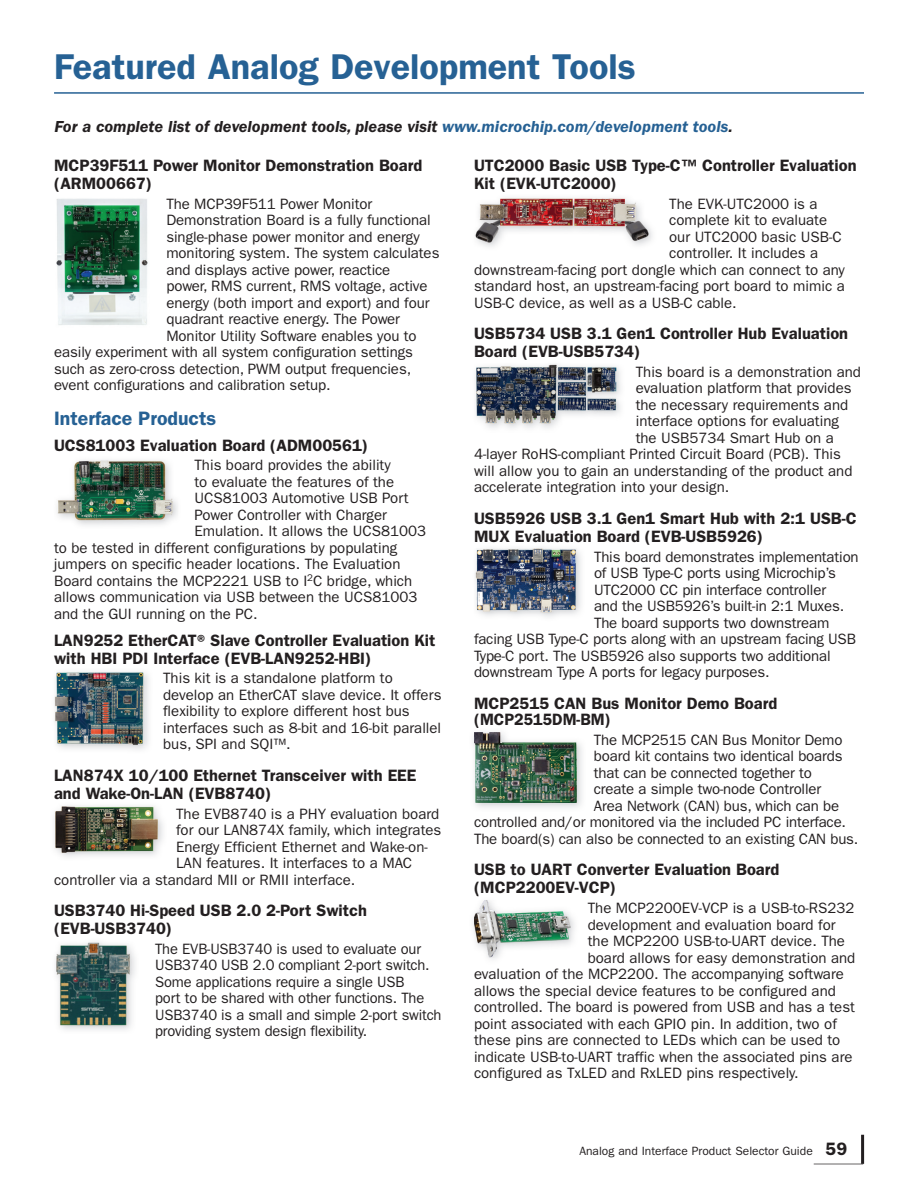
<style>
.page{position:relative;width:918px;height:1188px;background:#fff}
.page>*{position:absolute;margin:0;border:0;box-sizing:border-box;transform-origin:0 0}
.t1{font:600 36px "ITC Franklin Gothic Std";color:#266194}
.t2{font:600 19.5px "ITC Franklin Gothic Std";color:#266194}
.t3{font:600 16.5px/18px "ITC Franklin Gothic Std";color:#231f20}
.t4{font:italic 600 16.5px "ITC Franklin Gothic Std";color:#231f20}
.t5{font:15px/16.5px "ITC Franklin Gothic Std";color:#231f20}
.t6{font:12px "ITC Franklin Gothic Std";color:#231f20}
.s1{color:#266194}
.s2{font-weight:600;font-size:18px}
</style>
<div class="page">
<hr style="left:862px;top:1135px;width:2px;height:29px;background:#231f20">
<hr style="left:814px;top:1164px;width:49px;height:1px;background:#231f20">
<hr style="left:54px;top:92px;width:810px;height:2px;background:#266194">
<img style="left:56px;top:198px;width:92px;height:127px">
<img style="left:55px;top:458px;width:122px;height:66px">
<img style="left:54px;top:670px;width:92px;height:77px">
<img style="left:54px;top:806px;width:105px;height:48px">
<img style="left:54px;top:941px;width:79px;height:88px">
<img style="left:475px;top:198px;width:175px;height:48px">
<img style="left:474px;top:364px;width:144px;height:67px">
<img style="left:483px;top:548px;width:98px;height:69px">
<img style="left:475px;top:549px;width:102px;height:65px">
<img style="left:473px;top:732px;width:109px;height:76px">
<img style="left:474px;top:733px;width:103px;height:70px">
<img style="left:473px;top:917px;width:101px;height:42px">
<img style="left:474px;top:900px;width:97px;height:57px">
<h1 class="t1" style="left:54px;top:45px;width:583px">Featured Analog Development Tools</h1>
<p class="t4" style="left:54px;top:118px;width:680px">For a complete list of development tools, please visit <span class="s1">www.microchip.com/development tools</span>.</p>
<p class="t3" style="left:54px;top:156px;width:370px">MCP39F511 Power Monitor Demonstration Board (ARM00667)</p>
<p class="t5" style="left:166px;top:195px;width:207px">The MCP39F511 Power Monitor</p>
<p class="t5" style="left:166px;top:212px;width:266px">Demonstration Board is a fully functional</p>
<p class="t5" style="left:166px;top:228px;width:255px">single-phase power monitor and energy</p>
<p class="t5" style="left:166px;top:245px;width:275px">monitoring system . The system calculates</p>
<p class="t5" style="left:166px;top:261px;width:226px">and displays active power, reactice</p>
<p class="t5" style="left:166px;top:278px;width:263px">power, RMS current, RMS voltage, active</p>
<p class="t5" style="left:166px;top:294px;width:265px">energy (both import and export) and four</p>
<p class="t5" style="left:166px;top:311px;width:235px">quadrant reactive energy . The Power</p>
<p class="t5" style="left:166px;top:327px;width:252px">Monitor Utility Software enables you to</p>
<p class="t5" style="left:54px;top:344px;width:360px">easily experiment with all system configuration settings</p>
<p class="t5" style="left:54px;top:360px;width:359px">such as zero-cross detection, PWM output frequencies,</p>
<p class="t5" style="left:54px;top:377px;width:278px">event configurations and calibration setup .</p>
<h2 class="t2" style="left:54px;top:406px;width:164px">Interface Products</h2>
<p class="t3" style="left:54px;top:436px;width:316px">UCS81003 Evaluation Board (ADM00561)</p>
<p class="t5" style="left:194px;top:457px;width:198px">This board provides the ability</p>
<p class="t5" style="left:194px;top:474px;width:201px">to evaluate the features of the</p>
<p class="t5" style="left:194px;top:490px;width:216px">UCS81003 Automotive USB Port</p>
<p class="t5" style="left:194px;top:507px;width:194px">Power Controller with Charger</p>
<p class="t5" style="left:194px;top:523px;width:233px">Emulation . It allows the UCS81003</p>
<p class="t5" style="left:54px;top:540px;width:345px">to be tested in different configurations by populating</p>
<p class="t5" style="left:54px;top:556px;width:348px">jumpers on specific header locations . The Evaluation</p>
<p class="t5" style="left:54px;top:573px;width:360px">Board contains the MCP2221 USB to I<sup>2</sup>C bridge, which</p>
<p class="t5" style="left:54px;top:589px;width:365px">allows communication via USB between the UCS81003</p>
<p class="t5" style="left:54px;top:606px;width:205px">and the GUI running on the PC .</p>
<p class="t3" style="left:54px;top:631px;width:383px">LAN9252 EtherCAT® Slave Controller Evaluation Kit with HBI PDI Interface (EVB-LAN9252-HBI)</p>
<p class="t5" style="left:163px;top:670px;width:280px">This kit is a standalone platform to develop an EtherCAT slave device . It offers flexibility to explore different host bus interfaces such as 8-bit and 16-bit parallel bus, SPI and SQI™ .</p>
<p class="t3" style="left:54px;top:766px;width:364px">LAN874X 10/100 Ethernet Transceiver with EEE and Wake-On-LAN (EVB8740)</p>
<p class="t5" style="left:176px;top:805px;width:265px">The EVB8740 is a PHY evaluation board</p>
<p class="t5" style="left:176px;top:822px;width:267px">for our LAN874X family, which integrates</p>
<p class="t5" style="left:176px;top:838px;width:253px">Energy Efficient Ethernet and Wake-on-</p>
<p class="t5" style="left:176px;top:855px;width:238px">LAN features . It interfaces to a MAC</p>
<p class="t5" style="left:54px;top:871px;width:303px">controller via a standard MII or RMII interface .</p>
<p class="t3" style="left:54px;top:901px;width:314px">USB3740 Hi-Speed USB 2.0 2-Port Switch (EVB-USB3740)</p>
<p class="t5" style="left:155px;top:941px;width:288px">The EVB-USB3740 is used to evaluate our USB3740 USB 2 .0 compliant 2-port switch .<br>Some applications require a single USB<br>port to be shared with other functions . The USB3740 is a small and simple 2-port switch providing system design flexibility .</p>
<p class="t3" style="left:474px;top:156px;width:384px">UTC2000 Basic USB Type-C™ Controller Evaluation<br>Kit (EVK-UTC2000)</p>
<p class="t5" style="left:669px;top:195px;width:150px">The EVK-UTC2000 is a</p>
<p class="t5" style="left:669px;top:212px;width:159px">complete kit to evaluate</p>
<p class="t5" style="left:669px;top:228px;width:174px">our UTC2000 basic USB-C</p>
<p class="t5" style="left:669px;top:245px;width:151px">controller . It includes a</p>
<p class="t5" style="left:474px;top:261px;width:372px">downstream-facing port dongle which can connect to any</p>
<p class="t5" style="left:474px;top:278px;width:372px">standard host, an upstream-facing port board to mimic a</p>
<p class="t5" style="left:474px;top:294px;width:264px">USB-C device, as well as a USB-C cable .</p>
<p class="t3" style="left:474px;top:325px;width:376px">USB5734 USB 3.1 Gen1 Controller Hub Evaluation<br>Board (EVB-USB5734)</p>
<p class="t5" style="left:636px;top:364px;width:227px">This board is a demonstration and</p>
<p class="t5" style="left:636px;top:380px;width:217px">evaluation platform that provides</p>
<p class="t5" style="left:636px;top:397px;width:214px">the necessary requirements and</p>
<p class="t5" style="left:636px;top:413px;width:205px">interface options for evaluating</p>
<p class="t5" style="left:636px;top:430px;width:200px">the USB5734 Smart Hub on a</p>
<p class="t5" style="left:474px;top:446px;width:368px">4-layer RoHS-compliant Printed Circuit Board (PCB) . This</p>
<p class="t5" style="left:474px;top:463px;width:380px">will allow you to gain an understanding of the product and</p>
<p class="t5" style="left:474px;top:479px;width:257px">accelerate integration into your design .</p>
<p class="t3" style="left:474px;top:509px;width:384px">USB5926 USB 3.1 Gen1 Smart Hub with 2:1 USB-C<br>MUX Evaluation Board (EVB-USB5926)</p>
<p class="t5" style="left:594px;top:548px;width:266px">This board demonstrates implementation</p>
<p class="t5" style="left:594px;top:565px;width:243px">of USB Type-C ports using Microchip’s</p>
<p class="t5" style="left:594px;top:581px;width:234px">UTC2000 CC pin interface controller</p>
<p class="t5" style="left:594px;top:598px;width:252px">and the USB5926’s built-in 2:1 Muxes .</p>
<p class="t5" style="left:594px;top:614px;width:237px">The board supports two downstream</p>
<p class="t5" style="left:474px;top:631px;width:384px">facing USB Type-C ports along with an upstream facing USB</p>
<p class="t5" style="left:474px;top:647px;width:358px">Type-C port . The USB5926 also supports two additional</p>
<p class="t5" style="left:474px;top:664px;width:297px">downstream Type A ports for legacy purposes .</p>
<p class="t3" style="left:474px;top:695px;width:305px;line-height:16.5px">MCP2515 CAN Bus Monitor Demo Board (MCP2515DM-BM)</p>
<p class="t5" style="left:594px;top:732px;width:250px">The MCP2515 CAN Bus Monitor Demo</p>
<p class="t5" style="left:594px;top:748px;width:250px">board kit contains two identical boards</p>
<p class="t5" style="left:594px;top:765px;width:220px">that can be connected together to</p>
<p class="t5" style="left:594px;top:781px;width:229px">create a simple two-node Controller</p>
<p class="t5" style="left:594px;top:798px;width:247px">Area Network (CAN) bus, which can be</p>
<p class="t5" style="left:474px;top:814px;width:374px">controlled and/or monitored via the included PC interface .</p>
<p class="t5" style="left:474px;top:831px;width:386px">The board(s) can also be connected to an existing CAN bus .</p>
<p class="t3" style="left:474px;top:861px;width:307px">USB to UART Converter Evaluation Board (MCP2200EV-VCP)</p>
<p class="t5" style="left:588px;top:900px;width:268px">The MCP2200EV-VCP is a USB-to-RS232</p>
<p class="t5" style="left:588px;top:916px;width:249px">development and evaluation board for</p>
<p class="t5" style="left:588px;top:933px;width:259px">the MCP2200 USB-to-UART device . The</p>
<p class="t5" style="left:588px;top:949px;width:269px">board allows for easy demonstration and</p>
<p class="t5" style="left:474px;top:966px;width:371px">evaluation of the MCP2200 . The accompanying software</p>
<p class="t5" style="left:474px;top:982px;width:363px">allows the special device features to be configured and</p>
<p class="t5" style="left:474px;top:999px;width:382px">controlled . The board is powered from USB and has a test</p>
<p class="t5" style="left:474px;top:1015px;width:364px">point associated with each GPIO pin . In addition, two of</p>
<p class="t5" style="left:474px;top:1032px;width:368px">these pins are connected to LEDs which can be used to</p>
<p class="t5" style="left:474px;top:1048px;width:380px">indicate USB-to-UART traffic when the associated pins are</p>
<p class="t5" style="left:474px;top:1065px;width:326px">configured as TxLED and RxLED pins respectively .</p>
<p class="t6" style="left:579px;top:1144px;width:269px">Analog and Interface Product Selector Guide <span class="s2">59</span></p>
</div>
